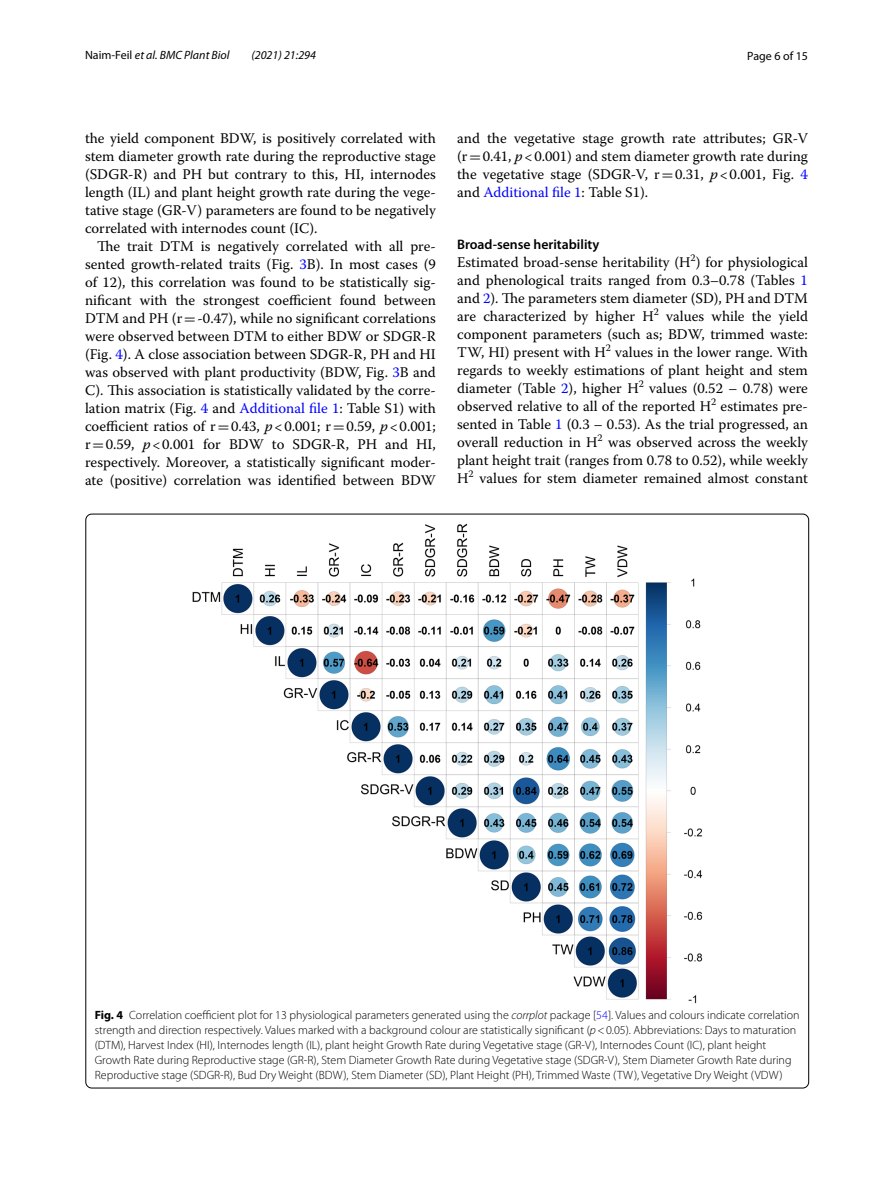
<style>
.page{position:relative;width:893px;height:1187px;background:#fff}
.page>*{position:absolute;margin:0;border:0;box-sizing:border-box;transform-origin:0 0}
.t1{font:14.7px/18px "Warnock Pro";color:#000;text-align:justify}
.t2{font:600 13.8px "Myriad Pro";color:#000}
.t3{font:300 12px/15px "Myriad Pro";color:#000}
.t4{font:italic 12px "Myriad Pro";color:#000}
.t5{font:12px "Myriad Pro";color:#000}
.s1{font-style:normal}
.s2{color:#00f}
.s3{font-family:"MTSY"}
.s4{font-style:italic}
.s5{font-weight:700}
</style>
<div class="page">
<img style="left:192px;top:523px;width:510px;height:480px">
<p class="t4" style="left:85px;top:48px;width:146px"><span class="s1">Naim‑Feil</span> et al. BMC Plant Biol</p>
<p class="t4" style="left:251px;top:48px;width:66px">(2021) 21:294</p>
<p class="t5" style="left:747px;top:48px;width:62px">Page 6 of 15</p>
<p class="t1" style="left:85px;top:128px;width:352px">the yield component BDW, is positively correlated with stem diameter growth rate during the reproductive stage (SDGR-R) and PH but contrary to this, HI, internodes length (IL) and plant height growth rate during the vege&shy;tative stage (GR-V) parameters are found to be negatively correlated with internodes count (IC).</p>
<p class="t1" style="left:85px;top:236px;width:352px;text-indent:12px">The trait DTM is negatively correlated with all pre&shy;sented growth-related traits (Fig. <span class="s2">3</span>B). In most cases (9 of 12), this correlation was found to be statistically sig&shy;nificant with the strongest coefficient found between DTM and PH (r<span class="s3">=</span>-0.47), while no significant correlations were observed between DTM to either BDW or SDGR-R (Fig. <span class="s2">4</span>). A close association between SDGR-R, PH and HI was observed with plant productivity (BDW, Fig. <span class="s2">3</span>B and C). This association is statistically validated by the corre&shy;lation matrix (Fig. <span class="s2">4</span> and <span class="s2">Additional file 1</span>: Table S1) with coefficient ratios of r<span class="s3">=</span>0.43, <span class="s4">p</span>&lt;0.001; r<span class="s3">=</span>0.59, <span class="s4">p</span>&lt;0.001; r<span class="s3">=</span>0.59, <span class="s4">p</span>&lt;0.001 for BDW to SDGR-R, PH and HI, respectively. Moreover, a statistically significant moder&shy;ate (positive) correlation was identified between BDW</p>
<p class="t1" style="left:457px;top:128px;width:352px">and the vegetative stage growth rate attributes; GR-V (r<span class="s3">=</span>0.41, <span class="s4">p</span>&lt;0.001) and stem diameter growth rate during the vegetative stage (SDGR-V, r<span class="s3">=</span>0.31, <span class="s4">p</span>&lt;0.001, Fig. <span class="s2">4 </span>and <span class="s2">Additional file 1</span>: Table S1).</p>
<p class="t2" style="left:457px;top:235px;width:144px">Broad‑sense heritability</p>
<p class="t1" style="left:457px;top:252px;width:352px">Estimated broad-sense heritability (H<sup>2</sup>) for physiological and phenological traits ranged from 0.3–0.78 (Tables <span class="s2">1 </span>and <span class="s2">2</span>). The parameters stem diameter (SD), PH and DTM are characterized by higher H<sup>2</sup> values while the yield component parameters (such as; BDW, trimmed waste:<br>TW, HI) present with H<sup>2</sup> values in the lower range. With regards to weekly estimations of plant height and stem diameter (Table <span class="s2">2</span>), higher H<sup>2</sup> values (0.52 – 0.78) were observed relative to all of the reported H<sup>2</sup> estimates pre&shy;sented in Table <span class="s2">1</span> (0.3 – 0.53). As the trial progressed, an overall reduction in H<sup>2</sup> was observed across the weekly plant height trait (ranges from 0.78 to 0.52), while weekly H<sup>2</sup> values for stem diameter remained almost constant</p>
<p class="t3" style="left:95px;top:1007px;width:706px"><span class="s5">Fig. 4</span> Correlation coefficient plot for 13 physiological parameters generated using the <span class="s4">corrplot</span> package [<span class="s2">54</span>]. Values and colours indicate correlation strength and direction respectively. Values marked with a background colour are statistically significant (<span class="s4">p</span>&lt;0.05). Abbreviations: Days to maturation (DTM), Harvest Index (HI), Internodes length (IL), plant height Growth Rate during Vegetative stage (GR-V), Internodes Count (IC), plant height Growth Rate during Reproductive stage (GR-R), Stem Diameter Growth Rate during Vegetative stage (SDGR-V), Stem Diameter Growth Rate during Reproductive stage (SDGR-R), Bud Dry Weight (BDW), Stem Diameter (SD), Plant Height (PH), Trimmed Waste (TW), Vegetative Dry Weight (VDW)</p>
</div>
